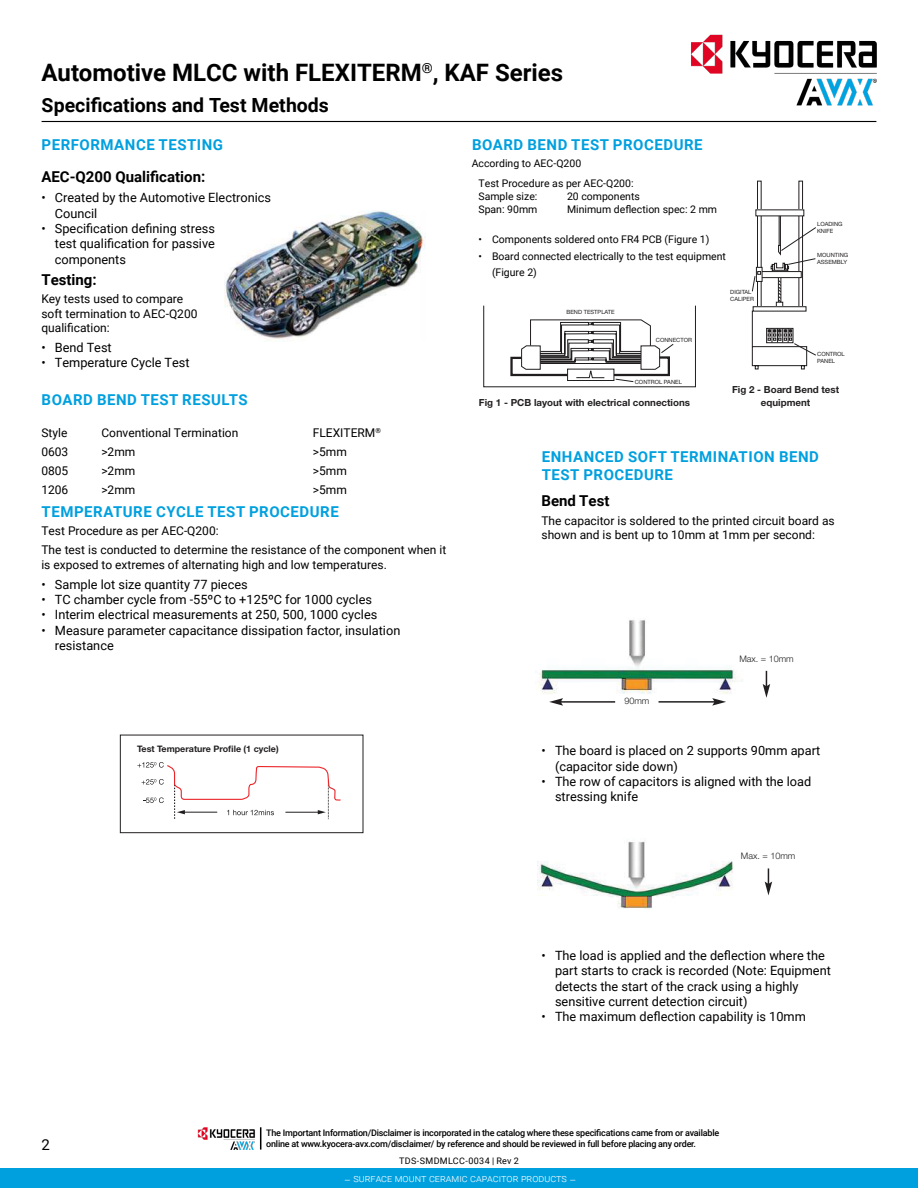
<style>
.page{position:relative;width:918px;height:1188px;background:#fff}
.page>*{position:absolute;margin:0;border:0;box-sizing:border-box;transform-origin:0 0}
.t1{font:700 24px "Roboto";color:#000}
.t2{font:700 19.5px "Roboto";color:#000}
.t3{font:700 15px/18px "Roboto";letter-spacing:.035em;color:#00a0df}
.t4{font:700 15px "Roboto";color:#000}
.t5{font:15px "Roboto";color:#000}
.t6{font:12.75px/15.3px "Roboto";color:#000}
.t7{font:12px/14.4px "Roboto";color:#000}
.t8{font:10.5px/12.6px "Roboto";color:#000}
.t9{font:300 10.5px "Roboto";color:#fff}
.t10{font:700 9.75px/13.5px "Helvetica Neue LT Std";color:#221f20;text-align:center}
.t11{font:500 9px/10.8px "Roboto";letter-spacing:-.025em;color:#000}
.t12{font:700 9px "Helvetica Neue LT Std";color:#221f20}
.t13{font:300 9px "Helvetica Neue LT Std";color:#221f20}
.t14{font:9px "Roboto";letter-spacing:.03em;color:#000}
.t15{font:5.7px/6.9px "Helvetica Neue LT Std";color:#211e1f}
</style>
<div class="page">
<hr style="left:42px;top:121px;width:834px;height:1px;background:#000">
<img style="left:224px;top:210px;width:201px;height:132px">
<svg style="left:510px;top:320px;width:164px;height:62px"></svg>
<div style="left:757px;top:181px;width:4px;height:126px;border:1px solid #211e1f"></div>
<div style="left:799px;top:181px;width:4px;height:126px;border:1px solid #211e1f"></div>
<div style="left:756px;top:210px;width:48px;height:6px;background:#fff"></div>
<svg style="left:752px;top:216px;width:64px;height:153px"></svg>
<img style="left:539px;top:620px;width:232px;height:83px">
<svg style="left:763px;top:671px;width:7px;height:27px"></svg>
<hr style="left:560px;top:701px;width:55px;height:2px;background:#221f20">
<svg style="left:549px;top:698px;width:14px;height:8px"></svg>
<hr style="left:659px;top:701px;width:56px;height:2px;background:#221f20">
<svg style="left:712px;top:698px;width:14px;height:8px"></svg>
<img style="left:537px;top:841px;width:236px;height:68px">
<svg style="left:765px;top:868px;width:7px;height:27px"></svg>
<svg style="left:137px;top:762px;width:204px;height:57px"></svg>
<div style="left:120px;top:735px;width:243px;height:98px;border:1px solid #221f20"></div>
<img style="left:669px;top:34px;width:208px;height:87px">
<div style="left:0;top:1169px;width:918px;height:19px;background:#00a0df"></div>
<img style="left:198px;top:1127px;width:57px;height:23px">
<svg style="left:260px;top:1127px;width:1px;height:23px"></svg>
<h1 class="t1" style="left:42px;top:55px;width:523px">Automotive MLCC with FLEXITERM<sup>®</sup>, KAF Series</h1>
<h2 class="t2" style="left:42px;top:92px;width:289px">Specifications and Test Methods</h2>
<p class="t3" style="left:42px;top:135px;width:183px">PERFORMANCE TESTING</p>
<p class="t4" style="left:41px;top:167px;width:165px">AEC-Q200 Qualification:</p>
<p class="t6" style="left:55px;top:190px;width:218px;text-indent:-14px">• Created by the Automotive Electronics<br>Council</p>
<p class="t6" style="left:55px;top:220px;width:162px;text-align:justify;text-indent:-14px">• Specification defining stress test qualification for passive components</p>
<p class="t4" style="left:41px;top:269px;width:57px">Testing:</p>
<p class="t7" style="left:41px;top:292px;width:158px">Key tests used to compare soft termination to AEC-Q200 qualification:</p>
<p class="t6" style="left:41px;top:340px;width:72px">• Bend Test</p>
<p class="t6" style="left:41px;top:355px;width:150px">• Temperature Cycle Test</p>
<p class="t3" style="left:472px;top:135px;width:232px">BOARD BEND TEST PROCEDURE</p>
<p class="t8" style="left:472px;top:157px;width:111px">According to AEC-Q200</p>
<p class="t8" style="left:478px;top:177px;width:157px">Test Procedure as per AEC-Q200:<br>Sample size:</p>
<p class="t8" style="left:567px;top:190px;width:74px">20 components</p>
<p class="t8" style="left:478px;top:202px;width:60px">Span: 90mm</p>
<p class="t8" style="left:567px;top:202px;width:152px">Minimum deflection spec: 2 mm</p>
<p class="t8" style="left:478px;top:233px;width:233px">• Components soldered onto FR4 PCB (Figure 1)</p>
<p class="t8" style="left:492px;top:249px;width:236px;line-height:15.3px;text-indent:-14px">• Board connected electrically to the test equipment (Figure 2)</p>
<p class="t15" style="left:566px;top:309px;width:50px">BEND TESTPLATE</p>
<p class="t15" style="left:817px;top:220px;width:27px">LOADING<br>KNIFE</p>
<p class="t15" style="left:817px;top:251px;width:33px">MOUNTING<br>ASSEMBLY</p>
<p class="t15" style="left:730px;top:288px;width:25px">DIGITAL<br>CALIPER</p>
<p class="t15" style="left:656px;top:337px;width:38px">CONNECTOR</p>
<p class="t15" style="left:817px;top:351px;width:29px">CONTROL<br>PANEL</p>
<p class="t10" style="left:732px;top:382px;width:109px">Fig 2 - Board Bend test equipment</p>
<p class="t15" style="left:635px;top:379px;width:49px">CONTROL PANEL</p>
<p class="t3" style="left:42px;top:390px;width:207px">BOARD BEND TEST RESULTS</p>
<p class="t10" style="left:479px;top:396px;width:213px">Fig 1 - PCB layout with electrical connections</p>
<p class="t7" style="left:41px;top:425px;width:27px">Style</p>
<p class="t7" style="left:101px;top:425px;width:139px">Conventional Termination</p>
<p class="t7" style="left:313px;top:425px;width:70px">FLEXITERM<sup>®</sup></p>
<p class="t7" style="left:41px;top:444px;width:28px">0603</p>
<p class="t7" style="left:101px;top:444px;width:36px">&gt;2mm</p>
<p class="t7" style="left:313px;top:444px;width:36px">&gt;5mm</p>
<p class="t7" style="left:41px;top:463px;width:28px">0805</p>
<p class="t7" style="left:101px;top:463px;width:36px">&gt;2mm</p>
<p class="t7" style="left:313px;top:463px;width:36px">&gt;5mm</p>
<p class="t7" style="left:41px;top:482px;width:28px">1206</p>
<p class="t7" style="left:101px;top:482px;width:36px">&gt;2mm</p>
<p class="t7" style="left:313px;top:482px;width:36px">&gt;5mm</p>
<p class="t3" style="left:42px;top:502px;width:299px">TEMPERATURE CYCLE TEST PROCEDURE</p>
<p class="t7" style="left:41px;top:521px;width:407px;line-height:19px">Test Procedure as per AEC-Q200:<br>The test is conducted to determine the resistance of the component when it</p>
<p class="t7" style="left:41px;top:557px;width:347px">is exposed to extremes of alternating high and low temperatures.</p>
<p class="t6" style="left:41px;top:576px;width:208px">• Sample lot size quantity 77 pieces</p>
<p class="t6" style="left:41px;top:591px;width:332px">• TC chamber cycle from -55ºC to +125ºC for 1000 cycles</p>
<p class="t6" style="left:41px;top:607px;width:338px">• Interim electrical measurements at 250, 500, 1000 cycles</p>
<p class="t6" style="left:55px;top:622px;width:347px;text-indent:-14px">• Measure parameter capacitance dissipation factor, insulation resistance</p>
<p class="t12" style="left:137px;top:743px;width:143px">Test Temperature Profile (1 cycle)</p>
<p class="t3" style="left:542px;top:447px;width:279px">ENHANCED SOFT TERMINATION BEND<br>TEST PROCEDURE</p>
<p class="t4" style="left:541px;top:490px;width:70px">Bend Test</p>
<p class="t7" style="left:542px;top:513px;width:295px">The capacitor is soldered to the printed circuit board as shown and is bent up to 10mm at 1mm per second:</p>
<p class="t13" style="left:624px;top:696px;width:27px">90mm</p>
<p class="t13" style="left:739px;top:653px;width:56px">Max. = 10mm</p>
<p class="t6" style="left:555px;top:743px;width:267px;text-indent:-14px">• The board is placed on 2 supports 90mm apart (capacitor side down)</p>
<p class="t6" style="left:555px;top:773px;width:258px;text-indent:-14px">• The row of capacitors is aligned with the load stressing knife</p>
<p class="t13" style="left:741px;top:851px;width:56px">Max. = 10mm</p>
<p class="t6" style="left:555px;top:947px;width:277px;text-indent:-14px">• The load is applied and the deflection where the part starts to crack is recorded (Note: Equipment detects the start of the crack using a highly sensitive current detection circuit)</p>
<p class="t6" style="left:542px;top:1009px;width:266px">• The maximum deflection capability is 10mm</p>
<p class="t5" style="left:42px;top:1134px;width:10px">2</p>
<p class="t11" style="left:266px;top:1127px;width:455px">The Important Information/Disclaimer is incorporated in the catalog where these specifications came from or available online at www.kyocera-avx.com/disclaimer/ by reference and should be reviewed in full before placing any order.</p>
<p class="t14" style="left:399px;top:1155px;width:121px">TDS-SMDMLCC-0034 | Rev 2</p>
<p class="t9" style="left:344px;top:1171px;width:234px">– SURFACE MOUNT CERAMIC CAPACITOR PRODUCTS –</p>
</div>
